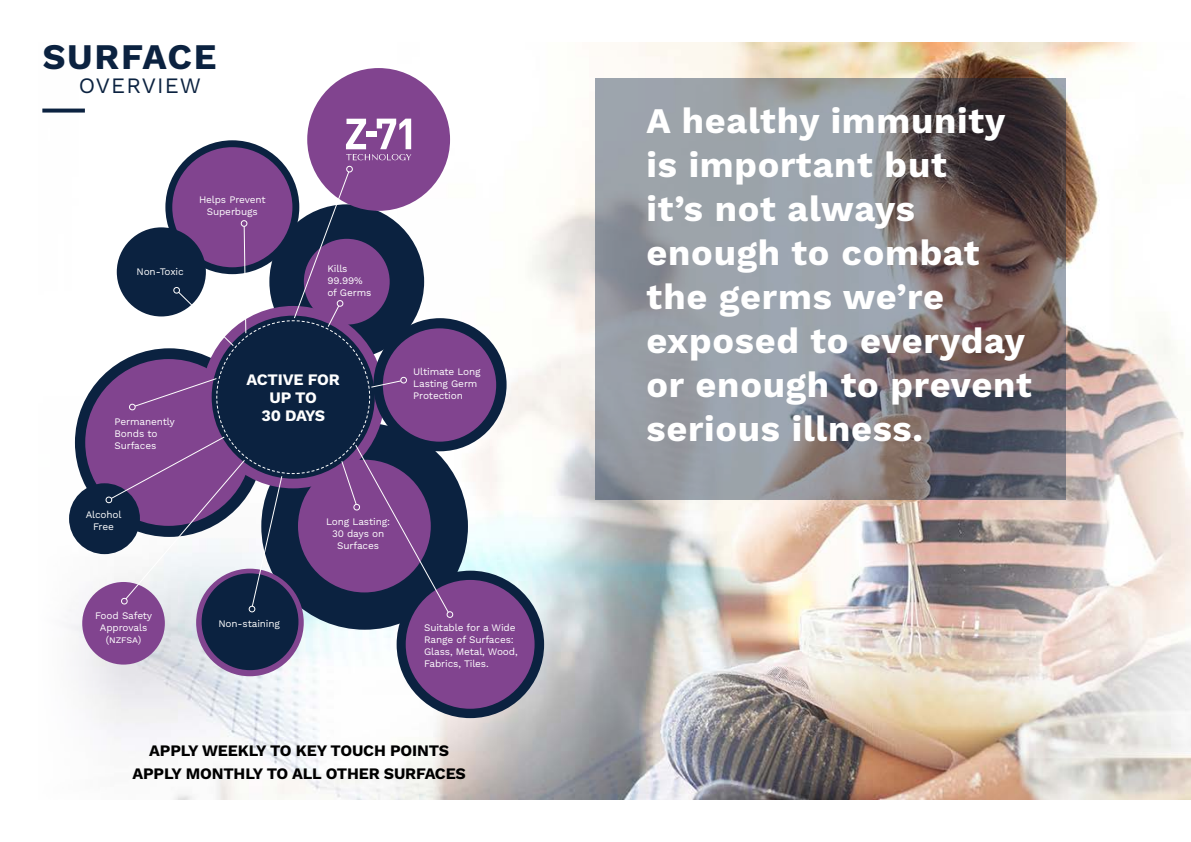
<style>
.page{position:relative;width:1191px;height:842px;background:#fff}
.page>*{position:absolute;margin:0;border:0;box-sizing:border-box;transform-origin:0 0}
.t1{font:700 36px/44px "Work Sans";letter-spacing:.02em;color:#fff}
.t2{font:700 36px "Work Sans";letter-spacing:.045em;color:#0b2240}
.t3{font:22px "Work Sans";letter-spacing:.05em;color:#0b2240}
.t4{font:700 16px/23px "Work Sans";letter-spacing:-.01em;color:#000;text-align:center}
.t5{font:700 16px/18px "Work Sans";letter-spacing:-.01em;color:#fff;text-align:center}
.t6{font:10px/12px "Work Sans";letter-spacing:-.01em;color:#fff}
</style>
<div class="page">
<img style="left:42px;top:43px;width:1149px;height:756px">
<svg style="left:595px;top:78px;width:471px;height:422px"></svg>
<svg style="left:42px;top:109px;width:43px;height:4px"></svg>
<div style="left:307px;top:68px;width:143px;height:143px;background:#81448f;border-radius:50%"></div>
<div style="left:396px;top:571px;width:148px;height:147px;background:#0b2240;border-radius:50%"></div>
<div style="left:261px;top:423px;width:207px;height:207px;background:#0b2240;border-radius:50%"></div>
<div style="left:75px;top:348px;width:189px;height:189px;background:#0b2240;border-radius:50%"></div>
<div style="left:85px;top:359px;width:167px;height:167px;background:#81448f;border-radius:50%"></div>
<div style="left:69px;top:483px;width:71px;height:71px;background:#0b2240;border-radius:50%"></div>
<div style="left:373px;top:318px;width:133px;height:133px;background:#0b2240;border-radius:50%"></div>
<div style="left:383px;top:328px;width:113px;height:114px;background:#81448f;border-radius:50%"></div>
<div style="left:165px;top:140px;width:134px;height:134px;background:#0b2240;border-radius:50%"></div>
<div style="left:172px;top:147px;width:120px;height:120px;background:#81448f;border-radius:50%"></div>
<div style="left:406px;top:580px;width:128px;height:129px;background:#81448f;border-radius:50%"></div>
<svg style="left:196px;top:569px;width:108px;height:107px"></svg>
<div style="left:202px;top:573px;width:96px;height:97px;background:#0b2240;border-radius:50%"></div>
<div style="left:82px;top:582px;width:83px;height:83px;background:#81448f;border-radius:50%"></div>
<div style="left:346px;top:166px;width:7px;height:6px;border:1px solid #fff;border-radius:3px"></div>
<svg style="left:346px;top:119px;width:65px;height:41px"></svg>
<svg style="left:105px;top:171px;width:348px;height:447px"></svg>
<h1 class="t2" style="left:42px;top:36px;width:176px">SURFACE</h1>
<h2 class="t3" style="left:79px;top:73px;width:124px">OVERVIEW</h2>
<p class="t6" style="left:199px;top:194px;width:68px;text-align:center">Helps Prevent<br>Superbugs</p>
<p class="t6" style="left:136px;top:266px;width:49px">Non-Toxic</p>
<p class="t6" style="left:327px;top:263px;width:46px">Kills<br>99.99% of Germs</p>
<p class="t6" style="left:114px;top:416px;width:62px">Permanently<br>Bonds to<br>Surfaces</p>
<p class="t6" style="left:86px;top:509px;width:37px;text-align:center">Alcohol<br>Free</p>
<h3 class="t5" style="left:246px;top:372px;width:95px">ACTIVE FOR<br>UP TO<br>30 DAYS</h3>
<p class="t6" style="left:413px;top:366px;width:69px">Ultimate Long<br>Lasting Germ<br>Protection</p>
<p class="t6" style="left:326px;top:516px;width:65px;text-align:center">Long Lasting:<br>30 days on<br>Surfaces</p>
<p class="t6" style="left:95px;top:610px;width:59px;text-align:center">Food Safety<br>Approvals (nzfsa)</p>
<p class="t6" style="left:218px;top:618px;width:63px">Non-staining</p>
<p class="t6" style="left:424px;top:622px;width:95px">Suitable for a Wide<br>Range of Surfaces:<br>Glass, Metal, Wood,<br>Fabrics, Tiles.</p>
<h3 class="t4" style="left:132px;top:740px;width:335px">APPLY WEEKLY TO KEY TOUCH POINTS<br>APPLY MONTHLY TO ALL OTHER SURFACES</h3>
<h1 class="t1" style="left:646px;top:100px;width:387px">A healthy immunity is important but<br>it’s not always enough to combat the germs we’re exposed to everyday or enough to prevent serious illness.</h1>
</div>
